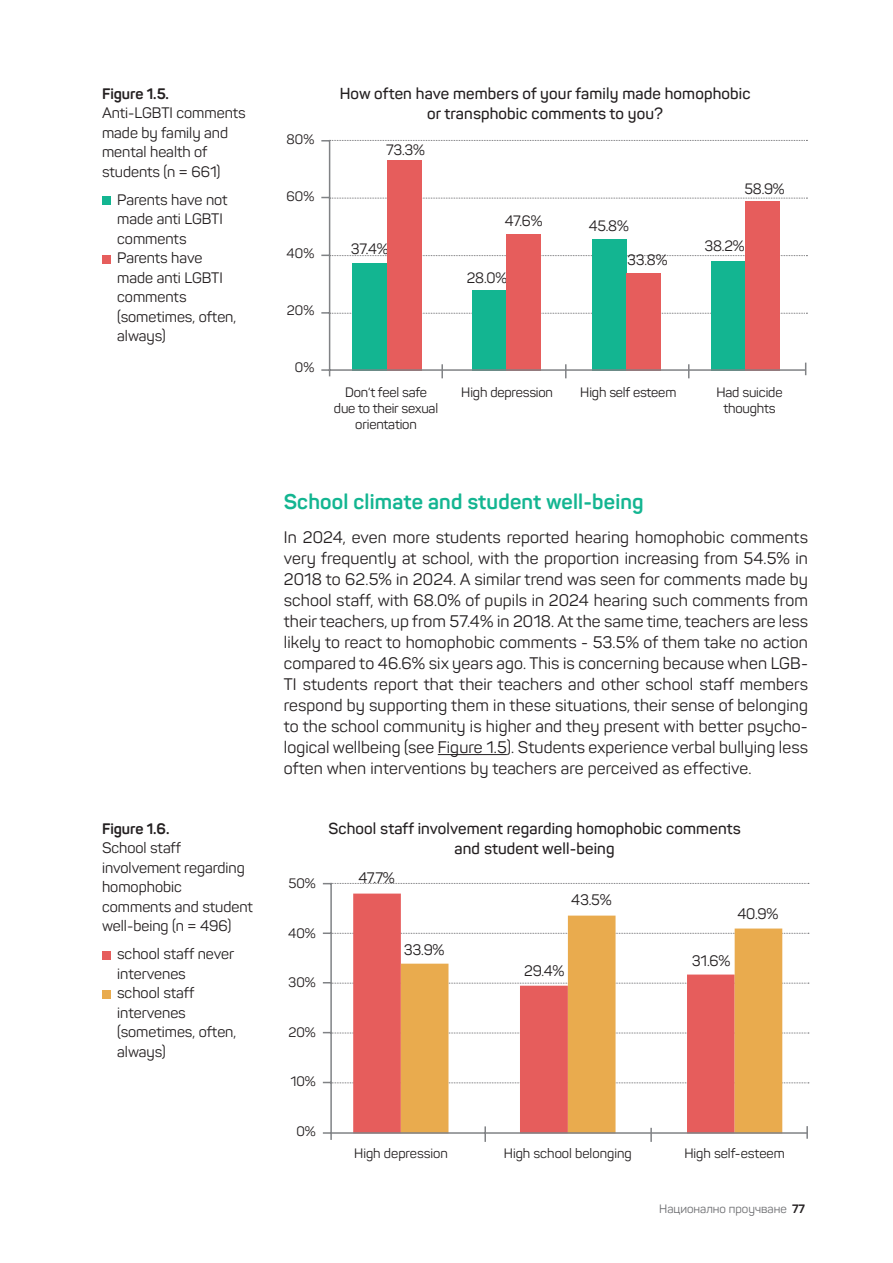
<style>
.page{position:relative;width:893px;height:1263px;background:#fff}
.page>*{position:absolute;margin:0;border:0;box-sizing:border-box;transform-origin:0 0}
.t1{font:700 21px "Panton";letter-spacing:.01em;color:#13b591}
.t2{font:16.5px/21px "Panton";letter-spacing:.01em;color:#231f20;text-align:justify}
.t3{font:600 15.75px/20.2px "Panton";letter-spacing:.01em;color:#231f20;text-align:center}
.t4{font:15px/19.5px "Panton";color:#231f20}
.t5{font:700 15px "Panton";color:#231f20}
.t6{font:14.85px "Panton";letter-spacing:-.01em;color:#231f20}
.t7{font:13.5px/16.2px "Panton";letter-spacing:-.01em;color:#231f20;text-align:center}
.t8{font:12px "Panton";color:#6c6d70}
.s1{font-weight:700;color:#231f20}
</style>
<div class="page">
<hr style="left:438px;top:754px;width:69px;height:1px;background:#231f20">
<div style="left:102px;top:197px;width:8px;height:8px;background:#13b591"></div>
<div style="left:102px;top:255px;width:8px;height:8px;background:#e65d5c"></div>
<svg style="left:688px;top:364px;width:1px;height:14px"></svg>
<svg style="left:565px;top:364px;width:1px;height:14px"></svg>
<svg style="left:441px;top:364px;width:2px;height:14px"></svg>
<div style="left:353px;top:263px;width:34px;height:108px;background:#13b591"></div>
<div style="left:472px;top:290px;width:34px;height:81px;background:#13b591"></div>
<div style="left:592px;top:239px;width:34px;height:132px;background:#13b591"></div>
<div style="left:712px;top:261px;width:34px;height:110px;background:#13b591"></div>
<div style="left:387px;top:160px;width:34px;height:211px;background:#e65d5c"></div>
<div style="left:506px;top:234px;width:35px;height:137px;background:#e65d5c"></div>
<div style="left:626px;top:273px;width:34px;height:98px;background:#e65d5c"></div>
<div style="left:746px;top:201px;width:34px;height:170px;background:#e65d5c"></div>
<hr style="left:329px;top:140px;width:1px;height:230px;background:#808285">
<svg style="left:321px;top:140px;width:486px;height:2px"></svg>
<svg style="left:321px;top:197px;width:486px;height:2px"></svg>
<svg style="left:321px;top:255px;width:486px;height:1px"></svg>
<svg style="left:321px;top:312px;width:486px;height:2px"></svg>
<hr style="left:330px;top:369px;width:476px;height:2px;background:#808285">
<svg style="left:321px;top:369px;width:9px;height:7px"></svg>
<div style="left:102px;top:951px;width:8px;height:8px;background:#e65d5c"></div>
<div style="left:102px;top:990px;width:8px;height:8px;background:#e9ab4e"></div>
<svg style="left:806px;top:1126px;width:2px;height:13px"></svg>
<svg style="left:650px;top:1134px;width:2px;height:8px"></svg>
<svg style="left:323px;top:982px;width:486px;height:2px"></svg>
<div style="left:353px;top:893px;width:48px;height:239px;background:#e65d5c"></div>
<svg style="left:401px;top:915px;width:381px;height:217px"></svg>
<hr style="left:330px;top:883px;width:2px;height:250px;background:#808285">
<svg style="left:323px;top:883px;width:486px;height:1px"></svg>
<svg style="left:323px;top:932px;width:486px;height:2px"></svg>
<svg style="left:323px;top:1032px;width:486px;height:2px"></svg>
<svg style="left:323px;top:1082px;width:486px;height:1px"></svg>
<hr style="left:331px;top:1132px;width:476px;height:2px;background:#808285">
<svg style="left:484px;top:1126px;width:2px;height:16px"></svg>
<svg style="left:323px;top:1132px;width:9px;height:8px"></svg>
<p class="t5" style="left:102px;top:84px;width:68px">Figure 1.5.</p>
<p class="t4" style="left:102px;top:103px;width:145px">Anti-LGBTI comments made by family and mental health of students (n = 661)</p>
<p class="t4" style="left:117px;top:190px;width:121px">Parents have not made anti LGBTI comments<br>Parents have made anti LGBTI comments (sometimes, often, always)</p>
<p class="t5" style="left:102px;top:819px;width:69px">Figure 1.6.</p>
<p class="t4" style="left:102px;top:838px;width:152px">School staff involvement regarding homophobic comments and student well-being (n = 496)</p>
<p class="t4" style="left:117px;top:944px;width:121px">school staff never intervenes<br>school staff intervenes (sometimes, often, always)</p>
<p class="t7" style="left:287px;top:131px;width:29px">80%</p>
<p class="t7" style="left:286px;top:188px;width:29px">60%</p>
<p class="t7" style="left:287px;top:245px;width:29px">40%</p>
<p class="t7" style="left:287px;top:302px;width:29px">20%</p>
<p class="t7" style="left:295px;top:359px;width:21px">0%</p>
<p class="t3" style="left:340px;top:84px;width:412px">How often have members of your family made homophobic or transphobic comments to you?</p>
<p class="t6" style="left:386px;top:140px;width:40px">73.3%</p>
<p class="t6" style="left:351px;top:240px;width:39px">37.4%</p>
<p class="t6" style="left:505px;top:211px;width:39px">47.6%</p>
<p class="t6" style="left:467px;top:269px;width:42px">28.0%</p>
<p class="t6" style="left:589px;top:217px;width:42px">45.8%</p>
<p class="t6" style="left:627px;top:251px;width:42px">33.8%</p>
<p class="t6" style="left:745px;top:180px;width:42px">58.9%</p>
<p class="t6" style="left:705px;top:236px;width:42px">38.2%</p>
<p class="t7" style="left:334px;top:384px;width:106px">Don‘t feel safe due to their sexual orientation</p>
<p class="t7" style="left:461px;top:384px;width:93px">High depression</p>
<p class="t7" style="left:580px;top:384px;width:98px">High self esteem</p>
<p class="t7" style="left:716px;top:384px;width:68px">Had suicide thoughts</p>
<p class="t1" style="left:284px;top:489px;width:361px">School climate and student well-being</p>
<p class="t2" style="left:284px;top:526px;width:526px">In 2024, even more students reported hearing homophobic comments very frequently at school, with the proportion increasing from 54.5% in 2018 to 62.5% in 2024. A similar trend was seen for comments made by school staff, with 68.0% of pupils in 2024 hearing such comments from their teachers, up from 57.4% in 2018. At the same time, teachers are less likely to react to homophobic comments - 53.5% of them take no action compared to 46.6% six years ago. This is concerning because when LGB-TI students report that their teachers and other school staff members respond by supporting them in these situations, their sense of belonging to the school community is higher and they present with better psycho&shy;logical wellbeing (see Figure 1.5). Students experience verbal bullying less often when interventions by teachers are perceived as effective.</p>
<p class="t7" style="left:288px;top:875px;width:29px">50%</p>
<p class="t7" style="left:288px;top:925px;width:29px">40%</p>
<p class="t7" style="left:288px;top:974px;width:29px">30%</p>
<p class="t7" style="left:288px;top:1024px;width:29px">20%</p>
<p class="t7" style="left:290px;top:1073px;width:27px">10%</p>
<p class="t7" style="left:296px;top:1123px;width:21px">0%</p>
<p class="t3" style="left:328px;top:818px;width:414px">School staff involvement regarding homophobic comments and student well-being</p>
<p class="t4" style="left:358px;top:868px;width:38px">47.7%</p>
<p class="t4" style="left:404px;top:940px;width:42px">33.9%</p>
<p class="t4" style="left:571px;top:890px;width:42px">43.5%</p>
<p class="t4" style="left:524px;top:960px;width:42px">29.4%</p>
<p class="t4" style="left:737px;top:904px;width:43px">40.9%</p>
<p class="t4" style="left:692px;top:950px;width:40px">31.6%</p>
<p class="t7" style="left:354px;top:1145px;width:95px">High depression</p>
<p class="t7" style="left:504px;top:1145px;width:129px">High school belonging</p>
<p class="t7" style="left:684px;top:1145px;width:102px">High self-esteem</p>
<p class="t8" style="left:659px;top:1201px;width:147px">Национално проучване <span class="s1">77</span></p>
</div>
